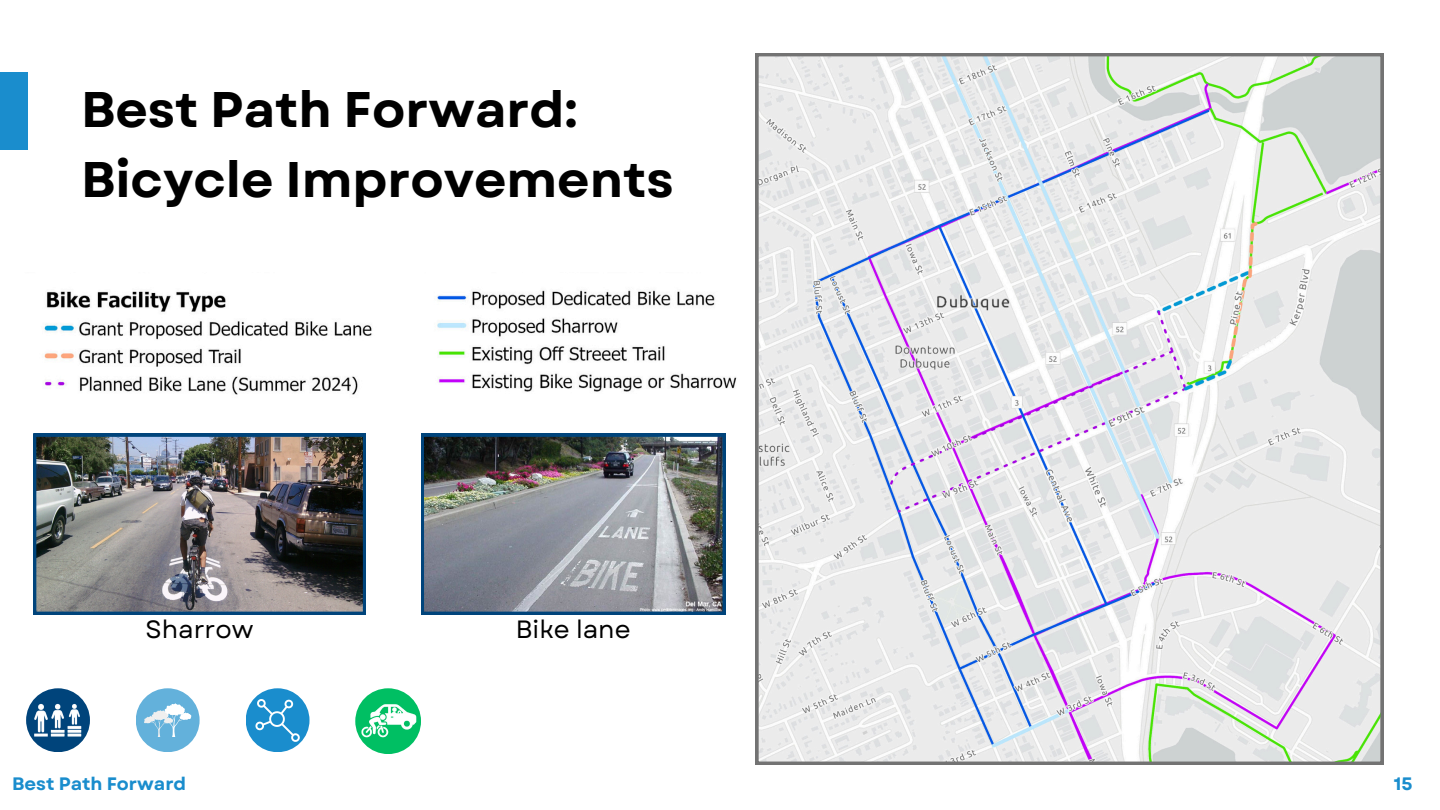
<style>
.page{position:relative;width:1440px;height:810px;background:#fff}
.page>*{position:absolute;margin:0;border:0;box-sizing:border-box;transform-origin:0 0}
.t1{font:700 50px/69.8px "Garet";color:#000}
.t2{font:25px "Garet";color:#000}
.t3{font:700 18px "Garet";color:#1a8dcd}
</style>
<div class="page">
<div style="left:0;top:72px;width:28px;height:78px;background:#1a8dcd"></div>
<div style="left:136px;top:688px;width:64px;height:64px;background:#63b1db;border-radius:50%"></div>
<svg style="left:144px;top:703px;width:47px;height:34px"></svg>
<div style="left:246px;top:688px;width:64px;height:64px;background:#1a8dcd;border-radius:50%"></div>
<svg style="left:255px;top:699px;width:45px;height:43px"></svg>
<div style="left:355px;top:688px;width:66px;height:66px;background:#00bf63;border-radius:50%"></div>
<img style="left:355px;top:696px;width:66px;height:50px">
<div style="left:26px;top:688px;width:64px;height:64px;background:#00447b;border-radius:50%"></div>
<img style="left:34px;top:703px;width:48px;height:34px">
<img style="left:44px;top:273px;width:712px;height:136px">
<img style="left:33px;top:434px;width:333px;height:181px">
<img style="left:421px;top:434px;width:305px;height:181px">
<svg style="left:756px;top:53px;width:627px;height:711px;background:#e2e3e5"></svg>
<h2 class="t1" style="left:81px;top:75px;width:594px">Best Path Forward:<br>Bicycle Improvements</h2>
<p class="t2" style="left:146px;top:611px;width:109px">Sharrow</p>
<h2 class="t2" style="left:516px;top:611px;width:116px">Bike lane</h2>
<p class="t3" style="left:12px;top:770px;width:176px">Best Path Forward</p>
<p class="t3" style="left:1394px;top:770px;width:20px">15</p>
</div>
